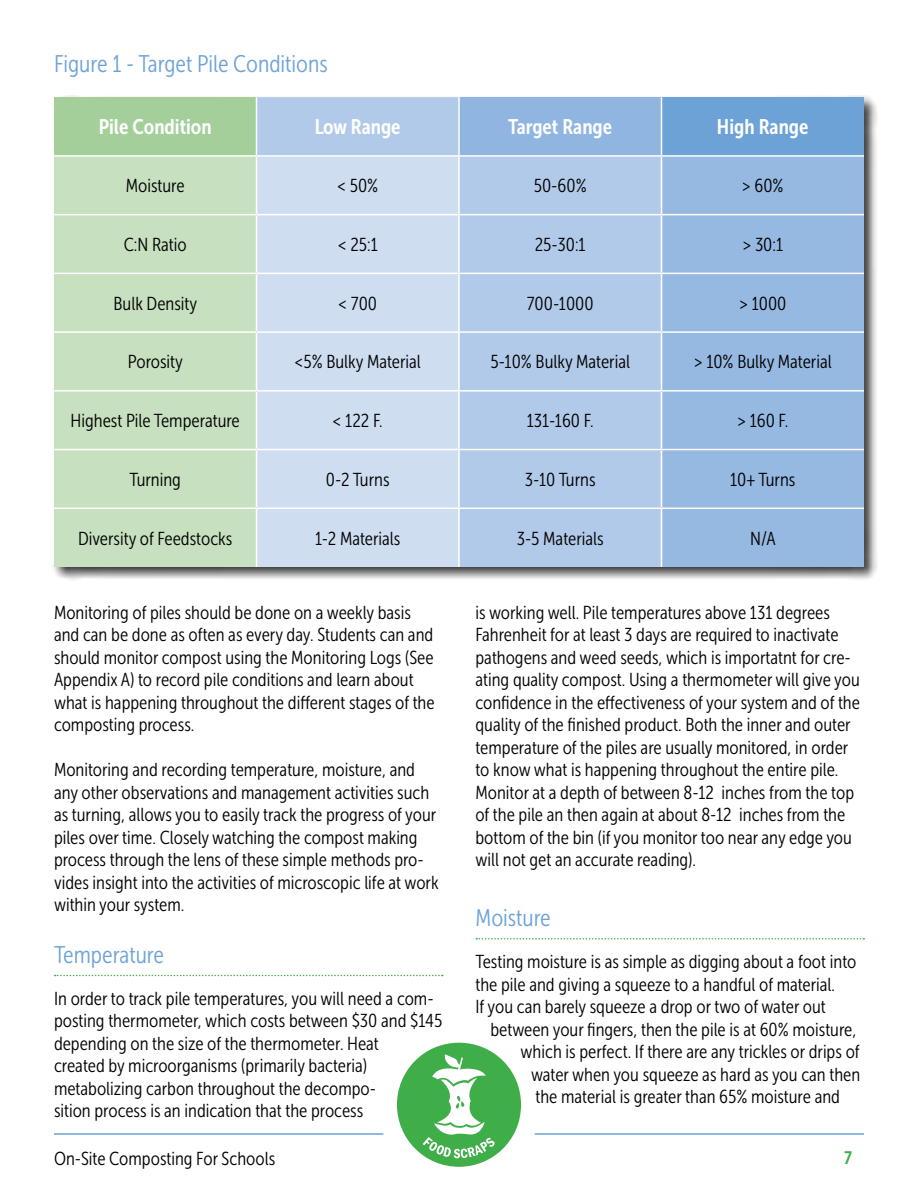
<style>
.page{position:relative;width:918px;height:1188px;background:#fff}
.page>*{position:absolute;margin:0;border:0;box-sizing:border-box;transform-origin:0 0}
.t1{font:24px "Museo Sans Cond 300";color:#6da2d7}
.t2{font:21px "Museo Sans Cond 700";color:#fff}
.t3{font:18.75px/22.5px "Museo Sans Cond 300";color:#000}
.t4{font:18px "Museo Sans Cond 700";color:#40af49}
</style>
<div class="page">
<hr style="left:54px;top:1133px;width:329px;height:2px;background:#6da2d7">
<hr style="left:535px;top:1133px;width:329px;height:2px;background:#6da2d7">
<div style="left:397px;top:1043px;width:124px;height:124px;background:#3fae49;border-radius:50%"></div>
<svg style="left:423px;top:1054px;width:72px;height:104px"></svg>
<div style="left:51px;top:95px;width:827px;height:486px;background:#000;opacity:.75"></div>
<div style="left:54px;top:97px;width:202px;height:59px;background:#a4cf9a"></div>
<div style="left:257px;top:97px;width:404px;height:470px;background:#b2cae9"></div>
<div style="left:459px;top:97px;width:203px;height:59px;background:#8fb5e0"></div>
<div style="left:662px;top:97px;width:202px;height:59px;background:#6da2d7"></div>
<div style="left:54px;top:157px;width:202px;height:410px;background:#c7e0bf"></div>
<div style="left:257px;top:157px;width:201px;height:410px;background:#cfddf1"></div>
<div style="left:662px;top:157px;width:202px;height:410px;background:#96b9e2"></div>
<hr style="left:256px;top:97px;width:1px;height:58px;background:#fff">
<hr style="left:458px;top:97px;width:2px;height:58px;background:#fff">
<hr style="left:661px;top:97px;width:1px;height:58px;background:#fff">
<hr style="left:54px;top:155px;width:202px;height:2px;background:#fff">
<hr style="left:256px;top:155px;width:203px;height:2px;background:#fff">
<hr style="left:256px;top:157px;width:1px;height:57px;background:#fff">
<hr style="left:459px;top:155px;width:203px;height:2px;background:#fff">
<hr style="left:458px;top:157px;width:2px;height:57px;background:#fff">
<hr style="left:662px;top:155px;width:202px;height:2px;background:#fff">
<hr style="left:661px;top:157px;width:1px;height:57px;background:#fff">
<hr style="left:54px;top:214px;width:202px;height:1px;background:#fff">
<hr style="left:256px;top:214px;width:203px;height:1px;background:#fff">
<hr style="left:256px;top:215px;width:1px;height:58px;background:#fff">
<hr style="left:459px;top:214px;width:203px;height:1px;background:#fff">
<hr style="left:458px;top:215px;width:2px;height:58px;background:#fff">
<hr style="left:662px;top:214px;width:202px;height:1px;background:#fff">
<hr style="left:661px;top:215px;width:1px;height:58px;background:#fff">
<hr style="left:54px;top:273px;width:202px;height:1px;background:#fff">
<hr style="left:256px;top:273px;width:203px;height:1px;background:#fff">
<hr style="left:256px;top:274px;width:1px;height:57px;background:#fff">
<hr style="left:459px;top:273px;width:203px;height:1px;background:#fff">
<hr style="left:458px;top:274px;width:2px;height:57px;background:#fff">
<hr style="left:662px;top:273px;width:202px;height:1px;background:#fff">
<hr style="left:661px;top:274px;width:1px;height:57px;background:#fff">
<hr style="left:54px;top:331px;width:202px;height:2px;background:#fff">
<hr style="left:256px;top:331px;width:203px;height:2px;background:#fff">
<hr style="left:256px;top:333px;width:1px;height:57px;background:#fff">
<hr style="left:459px;top:331px;width:203px;height:2px;background:#fff">
<hr style="left:458px;top:333px;width:2px;height:57px;background:#fff">
<hr style="left:662px;top:331px;width:202px;height:2px;background:#fff">
<hr style="left:661px;top:333px;width:1px;height:57px;background:#fff">
<hr style="left:54px;top:390px;width:202px;height:2px;background:#fff">
<hr style="left:256px;top:390px;width:203px;height:2px;background:#fff">
<hr style="left:256px;top:392px;width:1px;height:57px;background:#fff">
<hr style="left:459px;top:390px;width:203px;height:2px;background:#fff">
<hr style="left:458px;top:392px;width:2px;height:57px;background:#fff">
<hr style="left:662px;top:390px;width:202px;height:2px;background:#fff">
<hr style="left:661px;top:392px;width:1px;height:57px;background:#fff">
<hr style="left:54px;top:449px;width:202px;height:1px;background:#fff">
<hr style="left:256px;top:449px;width:203px;height:1px;background:#fff">
<hr style="left:256px;top:450px;width:1px;height:58px;background:#fff">
<hr style="left:459px;top:449px;width:203px;height:1px;background:#fff">
<hr style="left:458px;top:450px;width:2px;height:58px;background:#fff">
<hr style="left:662px;top:449px;width:202px;height:1px;background:#fff">
<hr style="left:661px;top:450px;width:1px;height:58px;background:#fff">
<hr style="left:54px;top:508px;width:202px;height:1px;background:#fff">
<hr style="left:256px;top:508px;width:203px;height:1px;background:#fff">
<hr style="left:256px;top:509px;width:1px;height:58px;background:#fff">
<hr style="left:459px;top:508px;width:203px;height:1px;background:#fff">
<hr style="left:458px;top:509px;width:2px;height:58px;background:#fff">
<hr style="left:662px;top:508px;width:202px;height:1px;background:#fff">
<hr style="left:661px;top:509px;width:1px;height:58px;background:#fff">
<svg style="left:55px;top:975px;width:388px;height:1px"></svg>
<svg style="left:476px;top:938px;width:388px;height:2px"></svg>
<p class="t1" style="left:54px;top:51px;width:275px">Figure 1 - Target Pile Conditions</p>
<p class="t2" style="left:99px;top:115px;width:114px">Pile Condition</p>
<p class="t2" style="left:315px;top:115px;width:87px">Low Range</p>
<p class="t2" style="left:508px;top:115px;width:105px">Target Range</p>
<p class="t2" style="left:717px;top:115px;width:93px">High Range</p>
<p class="t3" style="left:126px;top:175px;width:60px">Moisture</p>
<p class="t3" style="left:337px;top:175px;width:43px">&lt; 50%</p>
<p class="t3" style="left:534px;top:175px;width:54px">50-60%</p>
<p class="t3" style="left:742px;top:175px;width:43px">&gt; 60%</p>
<p class="t3" style="left:124px;top:234px;width:65px">C:N Ratio</p>
<p class="t3" style="left:338px;top:234px;width:42px">&lt; 25:1</p>
<p class="t3" style="left:535px;top:234px;width:52px">25-30:1</p>
<p class="t3" style="left:742px;top:234px;width:42px">&gt; 30:1</p>
<p class="t3" style="left:114px;top:292px;width:85px">Bulk Density</p>
<p class="t3" style="left:338px;top:292px;width:40px">&lt; 700</p>
<p class="t3" style="left:527px;top:292px;width:68px">700-1000</p>
<p class="t3" style="left:739px;top:292px;width:49px">&gt; 1000</p>
<p class="t3" style="left:128px;top:351px;width:57px">Porosity</p>
<p class="t3" style="left:295px;top:351px;width:128px">&lt;5% Bulky Material</p>
<p class="t3" style="left:490px;top:351px;width:141px">5-10% Bulky Material</p>
<p class="t3" style="left:694px;top:351px;width:140px">&gt; 10% Bulky Material</p>
<p class="t3" style="left:71px;top:410px;width:171px">Highest Pile Temperature</p>
<p class="t3" style="left:333px;top:410px;width:52px">&lt; 122 F.</p>
<p class="t3" style="left:527px;top:410px;width:68px">131-160 F.</p>
<p class="t3" style="left:737px;top:410px;width:53px">&gt; 160 F.</p>
<p class="t3" style="left:129px;top:468px;width:53px">Turning</p>
<p class="t3" style="left:326px;top:468px;width:65px">0-2 Turns</p>
<p class="t3" style="left:525px;top:468px;width:72px">3-10 Turns</p>
<p class="t3" style="left:730px;top:468px;width:67px">10+ Turns</p>
<p class="t3" style="left:78px;top:527px;width:156px">Diversity of Feedstocks</p>
<p class="t3" style="left:315px;top:527px;width:87px">1-2 Materials</p>
<p class="t3" style="left:517px;top:527px;width:88px">3-5 Materials</p>
<p class="t3" style="left:750px;top:527px;width:27px">N/A</p>
<p class="t3" style="left:54px;top:601px;width:382px">Monitoring of piles should be done on a weekly basis and can be done as often as every day. Students can and should monitor compost using the Monitoring Logs (See Appendix A) to record pile conditions and learn about what is happening throughout the different stages of the composting process.</p>
<p class="t3" style="left:54px;top:759px;width:386px">Monitoring and recording temperature, moisture, and any other observations and management activities such as turning, allows you to easily track the progress of your piles over time. Closely watching the compost making process through the lens of these simple methods pro&shy;vides insight into the activities of microscopic life at work within your system.</p>
<p class="t1" style="left:54px;top:942px;width:112px">Temperature</p>
<p class="t3" style="left:54px;top:987px;width:390px">In order to track pile temperatures, you will need a com&shy;posting thermometer, which costs between $30 and $145 depending on the size of the thermometer. Heat<br>created by microorganisms (primarily bacteria) metabolizing carbon throughout the decompo-<br>sition process is an indication that the process</p>
<p class="t3" style="left:476px;top:601px;width:386px">is working well. Pile temperatures above 131 degrees Fahrenheit for at least 3 days are required to inactivate pathogens and weed seeds, which is importatnt for cre&shy;ating quality compost. Using a thermometer will give you confidence in the effectiveness of your system and of the quality of the finished product. Both the inner and outer temperature of the piles are usually monitored, in order to know what is happening throughout the entire pile.<br>Monitor at a depth of between 8-12 inches from the top of the pile an then again at about 8-12 inches from the bottom of the bin (if you monitor too near any edge you will not get an accurate reading).</p>
<p class="t1" style="left:476px;top:905px;width:77px">Moisture</p>
<p class="t3" style="left:476px;top:951px;width:382px">Testing moisture is as simple as digging about a foot into the pile and giving a squeeze to a handful of material.<br>If you can barely squeeze a drop or two of water out</p>
<p class="t3" style="left:490px;top:1018px;width:367px">between your fingers, then the pile is at 60% moisture,</p>
<p class="t3" style="left:520px;top:1041px;width:341px">which is perfect. If there are any trickles or drips of</p>
<p class="t3" style="left:531px;top:1063px;width:331px">water when you squeeze as hard as you can then</p>
<p class="t3" style="left:536px;top:1086px;width:306px">the material is greater than 65% moisture and</p>
<p class="t3" style="left:54px;top:1147px;width:223px">On-Site Composting For Schools</p>
<p class="t4" style="left:844px;top:1147px;width:9px">7</p>
</div>
